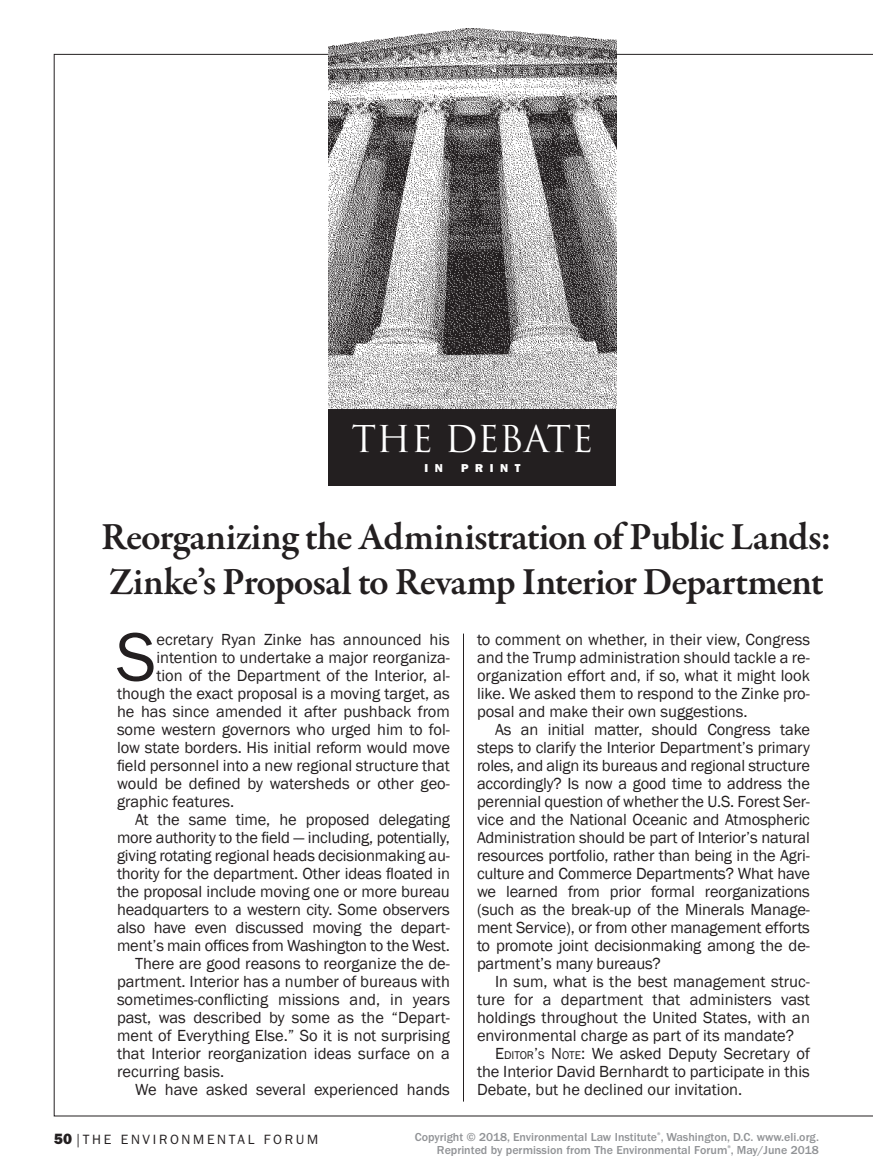
<style>
.page{position:relative;width:873px;height:1170px;background:#fff}
.page>*{position:absolute;margin:0;border:0;box-sizing:border-box;transform-origin:0 0}
.Body_Text{font:70.5px "Franklin Gothic";color:#231f20}
.Feature_title{font:600 39px/45px "Garamond Premr Pro";letter-spacing:-.02em;color:#231f20}
.t1{font:36px "Trajan Pro";color:#fff}
.Body_Text-2{font:16.5px/18px "Franklin Gothic";color:#231f20;text-align:justify}
.t2{font:13.5px "ITC Franklin Gothic Std";letter-spacing:.2em;color:#231f20}
.t3{font:500 12px/13.5px "ITC Franklin Gothic Std";color:#919396;text-align:right}
.t4{font:11.55px "ITC Franklin Gothic Std Hvy";letter-spacing:.57em;color:#fff}
.s1{font-style:inherit}
.s2{font-size:11.55px}
.s3{font-family:"ITC Franklin Gothic Std Hvy";font-size:15px}
</style>
<div class="page">
<img style="left:328px;top:28px;width:288px;height:382px">
<div style="left:328px;top:410px;width:288px;height:76px;background:#231f20"></div>
<hr style="left:463px;top:634px;width:1px;height:468px;background:#231f20">
<h3 class="t1" style="left:352px;top:416px;width:243px">THE DEBATE</h3>
<p class="t4" style="left:425px;top:461px;width:20px">I N</p>
<p class="t4" style="left:461px;top:461px;width:61px">PRINT</p>
<p class="Feature_title" style="left:101px;top:515px;width:732px">Reorganizing the Administration of Public Lands:<br>Zinke’s Proposal to Revamp Interior Department</p>
<p class="Body_Text" style="left:116px;top:613px;width:42px">S</p>
<p class="Body_Text-2" style="left:156px;top:630px;width:295px">ecretary Ryan Zinke has announced his</p>
<p class="Body_Text-2" style="left:477px;top:630px;width:335px">to comment on whether, in their view, Congress and the Trump administration should tackle a re&shy;organization effort and, if so, what it might look like. We asked them to respond to the Zinke pro&shy;posal and make their own suggestions.</p>
<p class="Body_Text-2" style="left:477px;top:720px;width:335px;text-indent:18px">As an initial matter, should Congress take steps to clarify the Interior Department’s primary roles, and align its bureaus and regional structure accordingly? Is now a good time to address the perennial question of whether the U.S. Forest Ser&shy;vice and the National Oceanic and Atmospheric Administration should be part of Interior’s natural resources portfolio, rather than being in the Agri&shy;culture and Commerce Departments? What have we learned from prior formal reorganizations (such as the break-up of the Minerals Manage&shy;ment Service), or from other management efforts to promote joint decisionmaking among the de&shy;partment’s many bureaus?</p>
<p class="Body_Text-2" style="left:477px;top:972px;width:334px;text-indent:18px">In sum, what is the best management struc&shy;ture for a department that administers vast holdings throughout the United States, with an environmental charge as part of its mandate?</p>
<p class="Body_Text-2" style="left:477px;top:1044px;width:334px;text-indent:18px"><span class="s1">E</span><span class="s2">DITOR</span><span class="s1">’</span><span class="s2">S</span> <span class="s1">N</span><span class="s2">OTE</span>: We asked Deputy Secretary of the Interior David Bernhardt to participate in this <span class="s1">D</span>ebate, but he declined our invitation.</p>
<p class="Body_Text-2" style="left:156px;top:648px;width:295px">intention to undertake a major reorganiza-</p>
<p class="Body_Text-2" style="left:156px;top:666px;width:295px">tion of the Department of the Interior, al-</p>
<p class="Body_Text-2" style="left:117px;top:684px;width:334px">though the exact proposal is a moving target, as</p>
<p class="Body_Text-2" style="left:117px;top:702px;width:334px">he has since amended it after pushback from</p>
<p class="Body_Text-2" style="left:117px;top:720px;width:334px">some western governors who urged him to fol-</p>
<p class="Body_Text-2" style="left:117px;top:738px;width:334px">low state borders. His initial reform would move</p>
<p class="Body_Text-2" style="left:117px;top:756px;width:334px">field personnel into a new regional structure that</p>
<p class="Body_Text-2" style="left:117px;top:774px;width:334px">would be defined by watersheds or other geo-</p>
<p class="Body_Text-2" style="left:117px;top:792px;width:119px">graphic features.</p>
<p class="Body_Text-2" style="left:117px;top:810px;width:335px;text-indent:18px">At the same time, he proposed delegating more authority to the field — including, potentially, giving rotating regional heads decisionmaking au&shy;thority for the department. Other ideas floated in the proposal include moving one or more bureau headquarters to a western city. Some observers also have even discussed moving the depart&shy;ment’s main offices from Washington to the West.</p>
<p class="Body_Text-2" style="left:117px;top:954px;width:335px;text-indent:18px">There are good reasons to reorganize the de&shy;partment. Interior has a number of bureaus with sometimes-conflicting missions and, in years past, was described by some as the “Depart&shy;ment of Everything Else.” So it is not surprising that Interior reorganization ideas surface on a recurring basis.</p>
<p class="Body_Text-2" style="left:135px;top:1080px;width:316px">We have asked several experienced hands</p>
<p class="t2" style="left:54px;top:1132px;width:266px"><span class="s3">50</span> |THE ENVIRONMENTAL FORUM</p>
<p class="t3" style="left:415px;top:1130px;width:406px">Copyright © 2018, Environmental Law Institute<sup>®</sup>, Washington, D.C. www.eli.org.<br>Reprinted by permission from The Environmental Forum<sup>®</sup>, May/June 2018</p>
</div>
